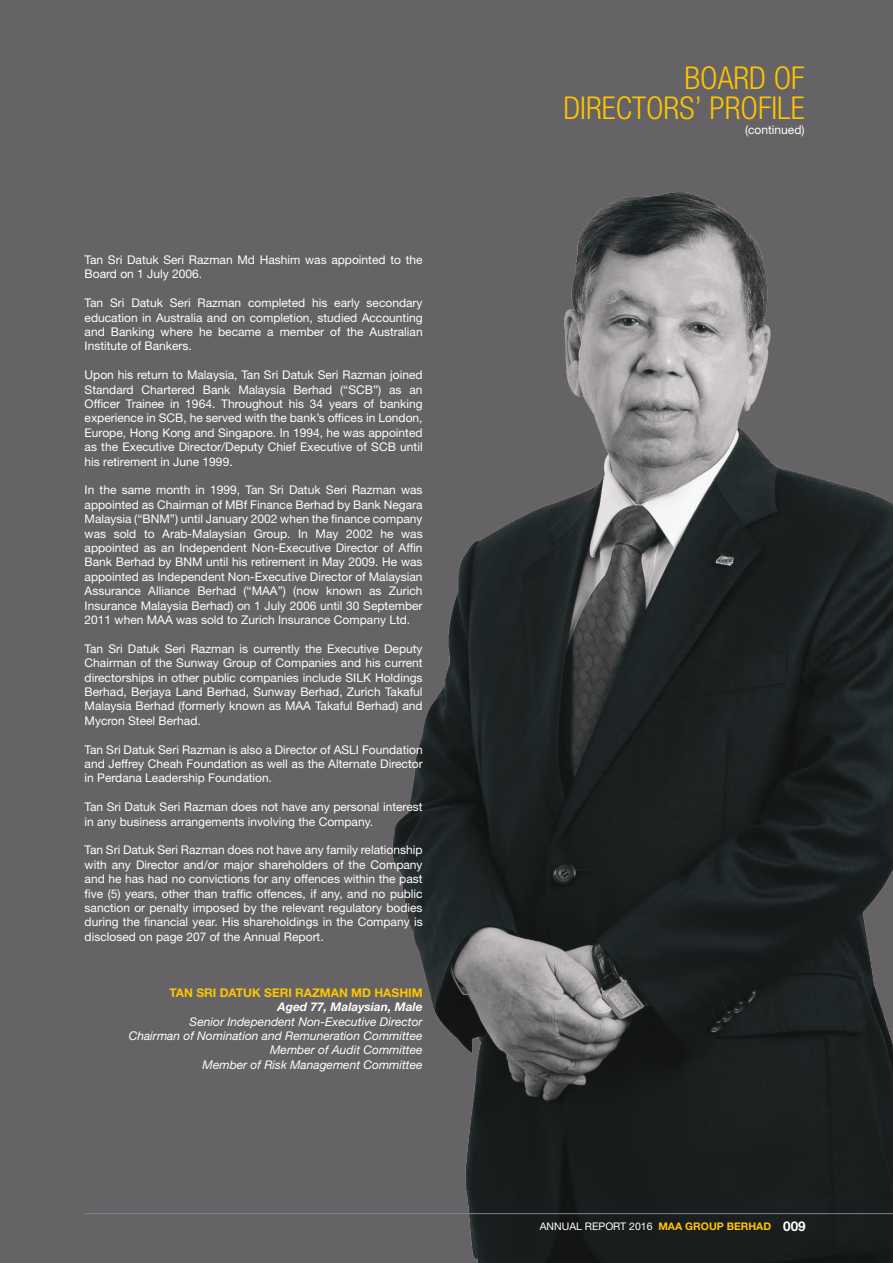
<style>
.page{position:relative;width:893px;height:1263px;background:#656365}
.page>*{position:absolute;margin:0;border:0;box-sizing:border-box;transform-origin:0 0}
.t1{font:300 condensed 31.5px/30px "Helvetica Neue LT Std";color:#ffc500;text-align:right}
.t2{font:12px/14.4px "Helvetica Neue LT Std";color:#fff;text-align:justify}
.t3{font:italic 12px/14.4px "Helvetica Neue LT Std";color:#fff;text-align:right}
.t4{font:700 12px "Helvetica Neue LT Std";color:#ffc500}
.t5{font:italic 700 12px "Helvetica Neue LT Std";color:#fff}
.t6{font:10.5px "Helvetica Neue LT Std";color:#fff}
.s1{font-weight:700;color:#ffc500}
.s2{font-weight:700;font-size:13.5px}
</style>
<div class="page">
<img style="left:392px;top:192px;width:501px;height:1071px">
<hr style="left:85px;top:1213px;width:808px;height:1px;background:#808285">
<p class="t2" style="left:85px;top:252px;width:339px">Tan Sri Datuk Seri Razman Md Hashim was appointed to the<br>Board on 1 July 2006.</p>
<p class="t2" style="left:85px;top:295px;width:340px">Tan Sri Datuk Seri Razman completed his early secondary education in Australia and on completion, studied Accounting and Banking where he became a member of the Australian Institute of Bankers.</p>
<p class="t2" style="left:85px;top:367px;width:340px">Upon his return to Malaysia, Tan Sri Datuk Seri Razman joined Standard Chartered Bank Malaysia Berhad (“SCB”) as an Officer Trainee in 1964. Throughout his 34 years of banking experience in SCB, he served with the bank’s offices in London, Europe, Hong Kong and Singapore. In 1994, he was appointed as the Executive Director/Deputy Chief Executive of SCB until his retirement in June 1999.</p>
<p class="t2" style="left:85px;top:483px;width:340px">In the same month in 1999, Tan Sri Datuk Seri Razman was appointed as Chairman of MBf Finance Berhad by Bank Negara Malaysia (“BNM”) until January 2002 when the finance company was sold to Arab-Malaysian Group. In May 2002 he was appointed as an Independent Non-Executive Director of Affin Bank Berhad by BNM until his retirement in May 2009. He was appointed as Independent Non-Executive Director of Malaysian Assurance Alliance Berhad (“MAA”) (now known as Zurich Insurance Malaysia Berhad) on 1 July 2006 until 30 September 2011 when MAA was sold to Zurich Insurance Company Ltd.</p>
<p class="t2" style="left:85px;top:641px;width:340px">Tan Sri Datuk Seri Razman is currently the Executive Deputy Chairman of the Sunway Group of Companies and his current directorships in other public companies include SILK Holdings Berhad, Berjaya Land Berhad, Sunway Berhad, Zurich Takaful Malaysia Berhad (formerly known as MAA Takaful Berhad) and Mycron Steel Berhad.</p>
<p class="t2" style="left:85px;top:742px;width:340px">Tan Sri Datuk Seri Razman is also a Director of ASLI Foundation and Jeffrey Cheah Foundation as well as the Alternate Director in Perdana Leadership Foundation.</p>
<p class="t2" style="left:85px;top:799px;width:340px">Tan Sri Datuk Seri Razman does not have any personal interest in any business arrangements involving the Company.</p>
<p class="t2" style="left:85px;top:843px;width:340px">Tan Sri Datuk Seri Razman does not have any family relationship with any Director and/or major shareholders of the Company and he has had no convictions for any offences within the past five (5) years, other than traffic offences, if any, and no public sanction or penalty imposed by the relevant regulatory bodies during the financial year. His shareholdings in the Company is disclosed on page 207 of the Annual Report.</p>
<p class="t4" style="left:170px;top:985px;width:255px">TAN SRI DATUK SERI RAZMAN MD HASHIM</p>
<p class="t5" style="left:277px;top:999px;width:147px">Aged 77, Malaysian, Male</p>
<p class="t3" style="left:129px;top:1014px;width:295px">Senior Independent Non-Executive Director<br>Chairman of Nomination and Remuneration Committee Member of Audit Committee<br>Member of Risk Management Committee</p>
<h1 class="t1" style="left:563px;top:63px;width:243px">BOARD OF<br>DIRECTORS’ PROFILE</h1>
<p class="t2" style="left:745px;top:122px;width:61px">(continued)</p>
<p class="t6" style="left:540px;top:1220px;width:267px">ANNUAL REPORT 2016 <span class="s1">MAA GROUP BERHAD</span> <span class="s2">009</span></p>
</div>
